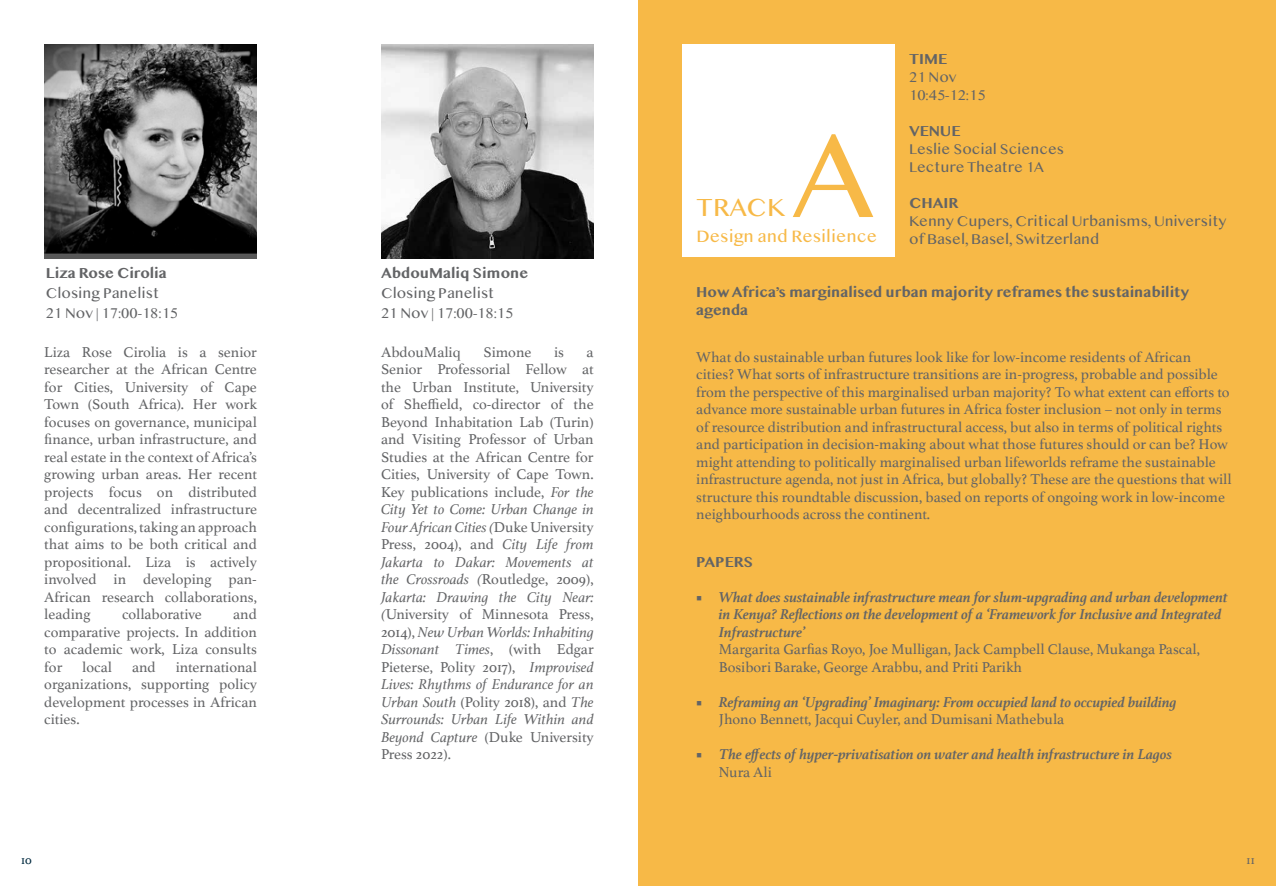
<style>
.page{position:relative;width:1276px;height:886px;background:#fff}
.page>*{position:absolute;margin:0;border:0;box-sizing:border-box;transform-origin:0 0}
.t1{font:125px "Lao MN";color:#f7b947}
.t2{font:26.25px "Lao MN";letter-spacing:.01em;color:#f7b947}
.t3{font:17.5px "Lao MN";color:#f7b947}
.t4{font:15px/17.5px "Athelas";color:#636466;text-align:justify}
.t5{font:italic 700 15px/17.5px "Athelas";color:#636466}
.t6{font:15px/18px "Lao MN";color:#636466}
.t7{font:700 15px/18px "Lao MN";color:#636466}
.t8{font:12.5px "Athelas";color:#002a3f}
.t9{font:12.5px "Athelas";color:#636466}
.s1{font-family:"Minion Pro";font-weight:400;font-style:normal}
.s2{font-weight:400;font-style:normal}
.s3{font-style:italic}
</style>
<div class="page">
<img style="left:381px;top:44px;width:213px;height:214px">
<img style="left:44px;top:44px;width:213px;height:214px">
<div style="left:638px;top:0;width:638px;height:886px;background:#f7b947"></div>
<div style="left:682px;top:44px;width:213px;height:213px;background:#fff"></div>
<p class="t7" style="left:46px;top:263px;width:123px">Liza Rose Cirolia</p>
<p class="t6" style="left:46px;top:282px;width:134px;line-height:20px">Closing Panelist<br>21 Nov | 17:00-18:15</p>
<p class="t4" style="left:44px;top:343px;width:214px">Liza Rose Cirolia is a senior researcher at the African Centre for Cities, University of Cape Town (South Africa). Her work focuses on governance, municipal finance, urban infrastructure, and real estate in the context of Africa’s growing urban areas. Her recent projects focus on distributed and decentralized infrastructure configurations, taking an approach that aims to be both critical and propositional. Liza is actively involved in developing pan-African research collaborations, leading</p>
<p class="t4" style="left:44px;top:605px;width:214px;text-indent:189px">and comparative projects. In addition to academic work, Liza consults for</p>
<p class="t4" style="left:122px;top:605px;width:81px">collaborative</p>
<p class="t4" style="left:44px;top:658px;width:214px;text-indent:131px">international organizations, supporting policy development processes in African cities.</p>
<p class="t4" style="left:82px;top:658px;width:31px">local</p>
<p class="t4" style="left:132px;top:658px;width:25px">and</p>
<p class="t8" style="left:21px;top:849px;width:12px">10</p>
<h1 class="t1" style="left:792px;top:101px;width:82px">A</h1>
<h2 class="t2" style="left:696px;top:192px;width:90px">TRACK</h2>
<p class="t3" style="left:696px;top:226px;width:182px">Design and Resilience</p>
<p class="t7" style="left:909px;top:50px;width:39px">TIME</p>
<p class="t6" style="left:909px;top:68px;width:78px">21 Nov<br>10:45-12:15</p>
<p class="t7" style="left:909px;top:122px;width:53px">VENUE</p>
<p class="t6" style="left:909px;top:140px;width:156px">Leslie Social Sciences<br>Lecture Theatre 1A</p>
<p class="t7" style="left:909px;top:194px;width:51px">CHAIR</p>
<p class="t6" style="left:909px;top:212px;width:319px">Kenny Cupers, Critical Urbanisms, University of Basel, Basel, Switzerland</p>
<p class="t7" style="left:381px;top:264px;width:149px">AbdouMaliq Simone</p>
<p class="t6" style="left:381px;top:283px;width:134px;line-height:20px">Closing Panelist<br>21 Nov | 17:00-18:15</p>
<p class="t7" style="left:696px;top:283px;width:494px">How Africa’s marginalised urban majority reframes the sustainability agenda</p>
<p class="t4" style="left:696px;top:348px;width:537px;text-align:left">What do sustainable urban futures look like for low-income residents of African cities? What sorts of infrastructure transitions are in-progress, probable and possible from the perspective of this marginalised urban majority? To what extent can efforts to advance more sustainable urban futures in Africa foster inclusion – not only in terms of resource distribution and infrastructural access, but also in terms of political rights and participation in decision-making about what those futures should or can be? How might attending to politically marginalised urban lifeworlds reframe the sustainable infrastructure agenda, not just in Africa, but globally? These are the questions that will structure this roundtable discussion, based on reports of ongoing work in low-income neighbourhoods across the continent.</p>
<p class="t7" style="left:696px;top:553px;width:58px">PAPERS</p>
<p class="t5" style="left:719px;top:588px;width:511px;text-indent:-22px"><span class="s1">■</span> What does sustainable infrastructure mean for slum-upgrading and urban development in Kenya? Reflections on the development of a ‘Framework for Inclusive and Integrated<br>Infrastructure’</p>
<p class="t4" style="left:719px;top:640px;width:483px">Margarita Garfias Royo, Joe Mulligan, Jack Campbell Clause, Mukanga Pascal,<br>Bosibori Barake, George Arabbu, and Priti Parikh</p>
<p class="t5" style="left:719px;top:693px;width:459px;text-indent:-22px"><span class="s1">■</span> Reframing an ‘Upgrading’ Imaginary: From occupied land to occupied building<br><span class="s2">Jhono Bennett, Jacqui Cuyler, and Dumisani Mathebula</span></p>
<p class="t5" style="left:719px;top:745px;width:455px;text-indent:-22px"><span class="s1">■</span> The effects of hyper-privatisation on water and health infrastructure in Lagos<br><span class="s2">Nura Ali</span></p>
<p class="t4" style="left:381px;top:343px;width:81px">AbdouMaliq</p>
<p class="t4" style="left:483px;top:343px;width:50px">Simone</p>
<p class="t4" style="left:554px;top:343px;width:11px">is</p>
<p class="t4" style="left:381px;top:343px;width:214px;text-indent:206px">a Senior Professorial Fellow at the Urban Institute, University of Sheffield, co-director of the Beyond Inhabitation Lab (Turin) and Visiting Professor of Urban Studies at the African Centre for Cities, University of Cape Town.<br>Key publications include, <span class="s3">For the City Yet to Come: Urban Change in Four African Cities (</span>Duke University Press, 2004), and <span class="s3">City Life from Jakarta to Dakar: Movements at the Crossroads (</span>Routledge, 2009), <span class="s3">Jakarta: Drawing the City Near: (</span>University of Minnesota Press, 2014), <span class="s3">New Urban Worlds: Inhabiting Dissonant Times</span>, (with Edgar Pieterse, Polity 2017), <span class="s3">Improvised Lives: Rhythms of Endurance for an Urban South</span> (Polity 2018), and <span class="s3">The Surrounds: Urban Life Within and Beyond Capture</span> (Duke University Press 2022).</p>
<p class="t9" style="left:1246px;top:849px;width:10px">11</p>
</div>
